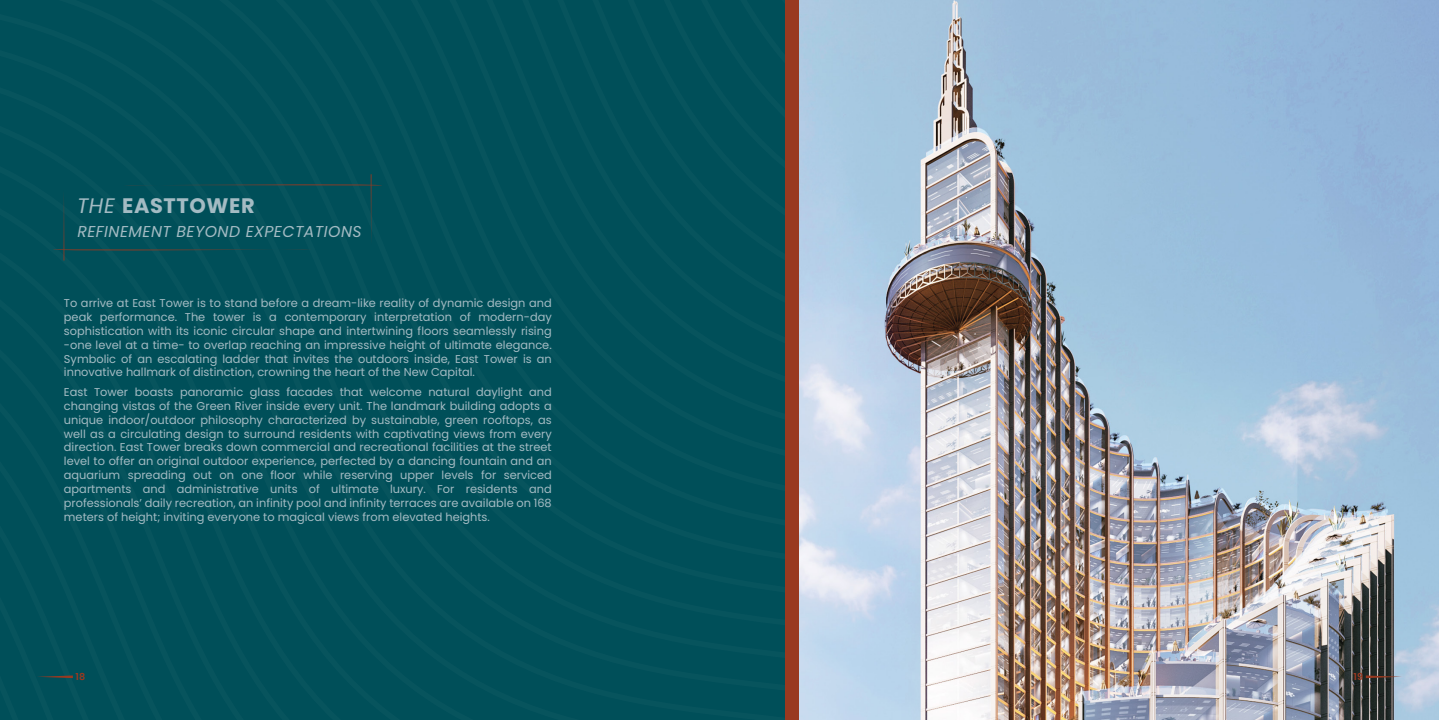
<style>
.page{position:relative;width:1439px;height:720px;background:#fff}
.page>*{position:absolute;margin:0;border:0;box-sizing:border-box;transform-origin:0 0}
.t1{font:700 21px "Poppins";letter-spacing:.03em;color:#a4bbc3}
.t2{font:italic 15.75px "Poppins";letter-spacing:.03em;color:#a4bbc3}
.t3{font:11.38px/13.8px "Poppins";color:#a4bbc3;text-align:justify}
.t4{font:600 9.62px "Poppins";color:#993920}
.s1{font-weight:400;font-style:italic}
</style>
<div class="page">
<div style="left:74px;top:688px;width:711px;height:30px;background:#004f59"></div>
<div style="left:74px;top:658px;width:711px;height:30px;background:#004f59"></div>
<div style="left:74px;top:628px;width:711px;height:30px;background:#004f59"></div>
<div style="left:74px;top:598px;width:711px;height:30px;background:#004f59"></div>
<div style="left:74px;top:568px;width:711px;height:30px;background:#004f59"></div>
<div style="left:74px;top:538px;width:711px;height:30px;background:#004f59"></div>
<div style="left:74px;top:508px;width:711px;height:30px;background:#004f59"></div>
<div style="left:74px;top:478px;width:711px;height:30px;background:#004f59"></div>
<div style="left:74px;top:448px;width:711px;height:30px;background:#004f59"></div>
<div style="left:74px;top:418px;width:711px;height:30px;background:#004f59"></div>
<div style="left:74px;top:388px;width:711px;height:30px;background:#004f59"></div>
<div style="left:0;top:0;width:785px;height:388px;background:#004f59"></div>
<div style="left:16px;top:0;width:769px;height:358px;background:#004f59"></div>
<div style="left:39px;top:0;width:746px;height:328px;background:#004f59"></div>
<div style="left:61px;top:0;width:724px;height:298px;background:#004f59"></div>
<div style="left:629px;top:0;width:156px;height:205px;background:#004f59"></div>
<div style="left:691px;top:0;width:94px;height:158px;background:#004f59"></div>
<div style="left:743px;top:0;width:42px;height:119px;background:#004f59"></div>
<img style="left:799px;top:0;width:640px;height:719px">
<div style="left:52px;top:174px;width:331px;height:86px;background:#004f59"></div>
<div style="left:785px;top:0;width:14px;height:719px;background:#993920"></div>
<div style="left:0;top:343px;width:74px;height:376px;background:#004f59"></div>
<svg style="left:1365px;top:675px;width:36px;height:2px"></svg>
<h1 class="t1" style="left:77px;top:193px;width:179px"><span class="s1">THE</span> EASTTOWER</h1>
<h2 class="t2" style="left:77px;top:222px;width:286px">REFINEMENT BEYOND EXPECTATIONS</h2>
<p class="t3" style="left:64px;top:296px;width:489px">To arrive at East Tower is to stand before a dream-like reality of dynamic design and peak performance. The tower is a contemporary interpretation of modern-day sophistication with its iconic circular shape and intertwining floors seamlessly rising -one level at a time- to overlap reaching an impressive height of ultimate elegance.<br>Symbolic of an escalating ladder that invites the outdoors inside, East Tower is an innovative hallmark of distinction, crowning the heart of the New Capital.</p>
<p class="t3" style="left:64px;top:385px;width:489px">East Tower boasts panoramic glass facades that welcome natural daylight and changing vistas of the Green River inside every unit. The landmark building adopts a unique indoor/outdoor philosophy characterized by sustainable, green rooftops, as well as a circulating design to surround residents with captivating views from every direction. East Tower breaks down commercial and recreational facilities at the street level to offer an original outdoor experience, perfected by a dancing fountain and an aquarium spreading out on one floor while reserving upper levels for serviced apartments and administrative units of ultimate luxury. For residents and professionals’ daily recreation, an infinity pool and infinity terraces are available on 168 meters of height; inviting everyone to magical views from elevated heights.</p>
<p class="t4" style="left:76px;top:671px;width:11px">18</p>
<p class="t4" style="left:1353px;top:671px;width:11px">19</p>
</div>
